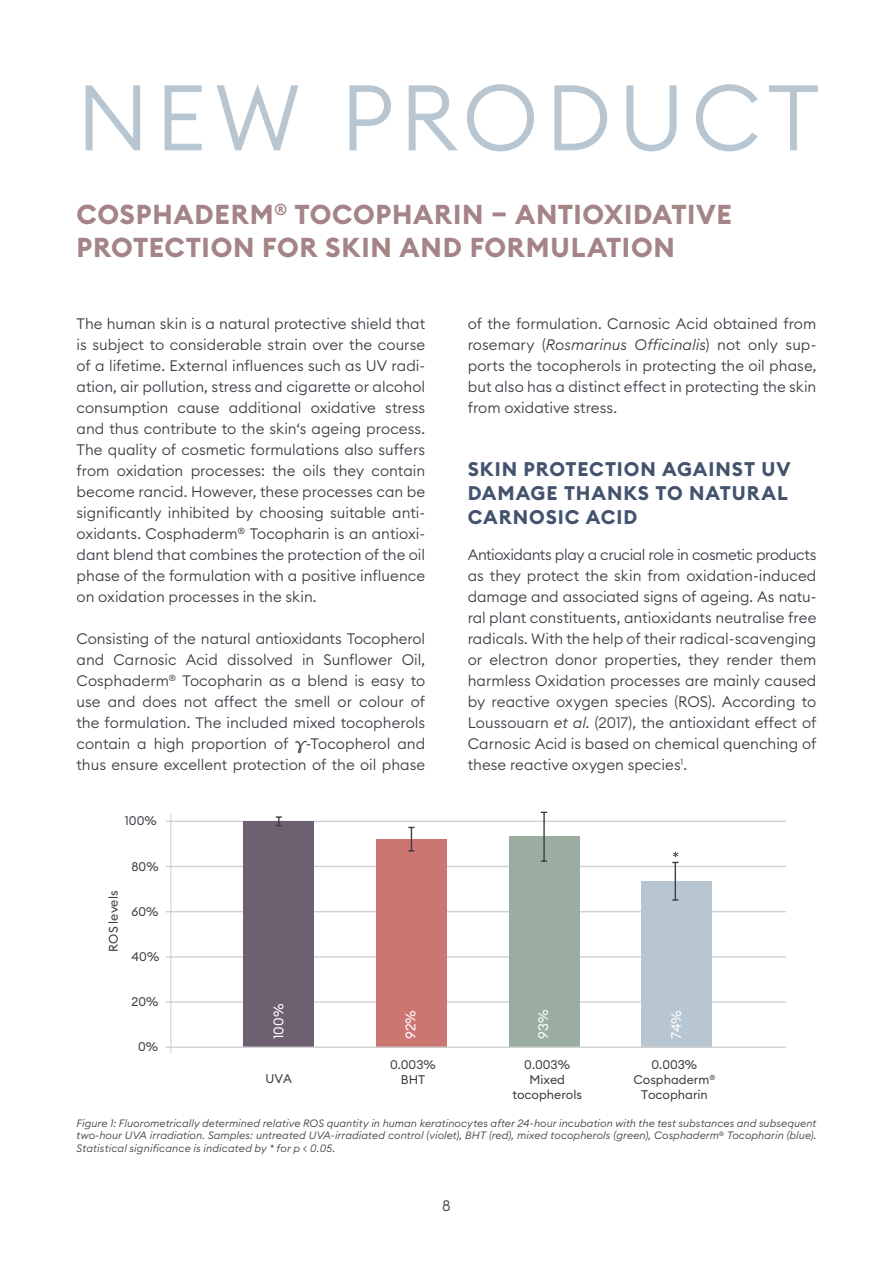
<style>
.page{position:relative;width:893px;height:1263px;background:#fff}
.page>*{position:absolute;margin:0;border:0;box-sizing:border-box;transform-origin:0 0}
.t1{font:300 91.5px "Euclid Circular B";letter-spacing:.075em;color:#b8c6d1}
.t2{font:700 27px/33px "Euclid Circular B";letter-spacing:.025em;color:#a48487}
.t3{font:700 19.5px/24px "Euclid Circular B";letter-spacing:.05em;color:#43536e}
.t4{font:300 15px/21px "Euclid Circular B";color:#393e44;text-align:justify}
.t5{font:13.65px "Euclid Circular B";letter-spacing:.005em;color:#fff}
.t6{font:12.45px/14.9px "Euclid Circular B";color:#393e44;text-align:center}
.t7{font:italic 300 10.5px/12.6px "Euclid Circular B";letter-spacing:.015em;color:#393e44;text-align:justify}
.s1{font-family:"Segoe Print";font-weight:400}
.s2{font-style:italic}
</style>
<div class="page">
<hr style="left:166px;top:1001px;width:620px;height:2px;background:#cfd0d0">
<hr style="left:166px;top:956px;width:620px;height:2px;background:#cfd0d0">
<hr style="left:166px;top:911px;width:620px;height:1px;background:#cfd0d0">
<hr style="left:166px;top:866px;width:620px;height:1px;background:#cfd0d0">
<hr style="left:166px;top:821px;width:620px;height:1px;background:#cfd0d0">
<div style="left:376px;top:839px;width:70px;height:208px;background:#cc7671"></div>
<div style="left:509px;top:837px;width:70px;height:210px;background:#9aada0"></div>
<div style="left:641px;top:881px;width:71px;height:166px;background:#b8c6d1"></div>
<div style="left:244px;top:821px;width:70px;height:226px;background:#6d6171"></div>
<svg style="left:276px;top:816px;width:6px;height:10px"></svg>
<svg style="left:408px;top:827px;width:6px;height:25px"></svg>
<hr style="left:543px;top:837px;width:2px;height:24px;background:#393e44">
<hr style="left:543px;top:812px;width:2px;height:25px;background:#393e44">
<hr style="left:166px;top:1046px;width:620px;height:2px;background:#cfd0d0">
<hr style="left:170px;top:813px;width:1px;height:240px;background:#cfd0d0">
<svg style="left:672px;top:852px;width:6px;height:49px"></svg>
<h1 class="t1" style="left:77px;top:59px;width:744px">NEW PRODUCT</h1>
<h2 class="t2" style="left:77px;top:198px;width:657px">COSPHADERM<sup>®</sup> TOCOPHARIN – ANTIOXIDATIVE<br>PROTECTION FOR SKIN AND FORMULATION</h2>
<p class="t4" style="left:77px;top:312px;width:350px">The human skin is a natural protective shield that is subject to considerable strain over the course of a lifetime. External influences such as UV radi&shy;ation, air pollution, stress and cigarette or alcohol consumption cause additional oxidative stress and thus contribute to the skin‘s ageing process.<br>The quality of cosmetic formulations also suffers from oxidation processes: the oils they contain become rancid. However, these processes can be significantly inhibited by choosing suitable anti&shy;oxidants. Cosphaderm<sup>®</sup> Tocopharin is an antioxi&shy;dant blend that combines the protection of the oil phase of the formulation with a positive influence on oxidation processes in the skin.</p>
<p class="t4" style="left:77px;top:627px;width:350px">Consisting of the natural antioxidants Tocopherol and Carnosic Acid dissolved in Sunflower Oil, Cosphaderm<sup>®</sup> Tocopharin as a blend is easy to use and does not affect the smell or colour of the formulation. The included mixed tocopherols contain a high proportion of <span class="s1">γ</span>-Tocopherol and thus ensure excellent protection of the oil phase</p>
<p class="t6" style="left:125px;top:813px;width:33px">100%</p>
<p class="t6" style="left:106px;top:951px;width:62px;rotate:-90deg">ROS levels</p>
<p class="t6" style="left:132px;top:859px;width:29px">80%</p>
<p class="t6" style="left:132px;top:904px;width:28px">60%</p>
<p class="t6" style="left:132px;top:949px;width:29px">40%</p>
<p class="t4" style="left:468px;top:312px;width:350px">of the formulation. Carnosic Acid obtained from rosemary (<span class="s2">Rosmarinus Officinalis</span>) not only sup&shy;ports the tocopherols in protecting the oil phase, but also has a distinct effect in protecting the skin from oxidative stress.</p>
<h3 class="t3" style="left:468px;top:457px;width:324px">SKIN PROTECTION AGAINST UV<br>DAMAGE THANKS TO NATURAL<br>CARNOSIC ACID</h3>
<p class="t4" style="left:468px;top:543px;width:350px">Antioxidants play a crucial role in cosmetic products as they protect the skin from oxidation-induced damage and associated signs of ageing. As natu&shy;ral plant constituents, antioxidants neutralise free radicals. With the help of their radical-scavenging or electron donor properties, they render them harmless Oxidation processes are mainly caused by reactive oxygen species (ROS). According to Loussouarn <span class="s2">et al.</span> (2017), the antioxidant effect of Carnosic Acid is based on chemical quenching of these reactive oxygen species<sup>1</sup>.</p>
<p class="t6" style="left:132px;top:994px;width:28px">20%</p>
<p class="t6" style="left:138px;top:1039px;width:21px">0%</p>
<p class="t5" style="left:270px;top:1039px;width:37px;rotate:-90deg">100%</p>
<p class="t5" style="left:402px;top:1039px;width:30px;rotate:-90deg">92%</p>
<p class="t5" style="left:534px;top:1039px;width:31px;rotate:-90deg">93%</p>
<p class="t5" style="left:667px;top:1039px;width:31px;rotate:-90deg">74%</p>
<p class="t6" style="left:265px;top:1071px;width:28px">UVA</p>
<p class="t6" style="left:390px;top:1057px;width:47px">0.003%<br>BHT</p>
<p class="t6" style="left:512px;top:1057px;width:71px">0.003%<br>Mixed tocopherols</p>
<p class="t6" style="left:634px;top:1057px;width:83px">0.003%<br>Cosphaderm<sup>®<br></sup>Tocopharin</p>
<p class="t7" style="left:77px;top:1116px;width:741px">Figure 1: Fluorometrically determined relative ROS quantity in human keratinocytes after 24-hour incubation with the test substances and subsequent two-hour UVA irradiation. Samples: untreated UVA-irradiated control (violet), BHT (red), mixed tocopherols (green), Cosphaderm<sup>®</sup> Tocopharin (blue).<br>Statistical significance is indicated by * for p &lt; 0.05.</p>
<p class="t4" style="left:442px;top:1194px;width:10px">8</p>
</div>
